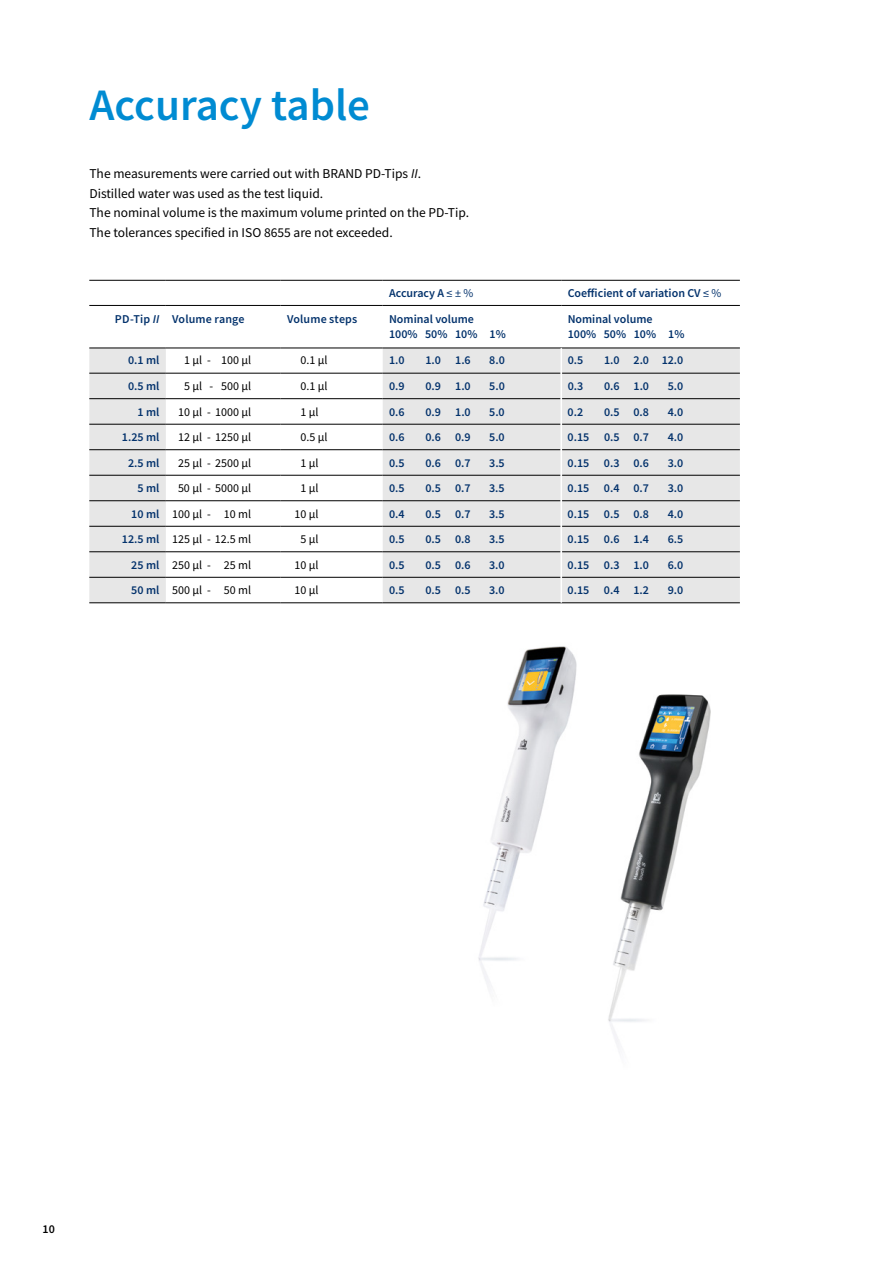
<style>
.page{position:relative;width:893px;height:1263px;background:#fff}
.page>*{position:absolute;margin:0;border:0;box-sizing:border-box;transform-origin:0 0}
.t1{font:600 45px "Source Sans Pro";color:#008bd2}
.t2{font:13.5px/19.5px "Source Sans Pro";color:#000}
.t3{font:600 12px/15px "Source Sans Pro";color:#03326c}
.t4{font:12px "Source Sans Pro";color:#000}
.t5{font:600 12px "Source Sans Pro";color:#000}
.s1{font-style:italic}
.s2{font-weight:400}
.s3{font-weight:600;color:#03326c}
</style>
<div class="page">
<img style="left:608px;top:694px;width:103px;height:350px">
<img style="left:478px;top:646px;width:99px;height:338px">
<svg style="left:89px;top:304px;width:651px;height:44px"></svg>
<svg style="left:89px;top:349px;width:651px;height:253px;fill:#e7e7e7"></svg>
<hr style="left:89px;top:398px;width:77px;height:1px;background:#000">
<hr style="left:166px;top:398px;width:115px;height:1px;background:#000">
<hr style="left:281px;top:398px;width:102px;height:1px;background:#000">
<hr style="left:383px;top:398px;width:178px;height:1px;background:#000">
<hr style="left:562px;top:398px;width:178px;height:1px;background:#000">
<hr style="left:89px;top:424px;width:77px;height:1px;background:#000">
<hr style="left:166px;top:424px;width:115px;height:1px;background:#000">
<hr style="left:281px;top:424px;width:102px;height:1px;background:#000">
<hr style="left:383px;top:424px;width:178px;height:1px;background:#000">
<hr style="left:562px;top:424px;width:178px;height:1px;background:#000">
<hr style="left:89px;top:449px;width:77px;height:1px;background:#000">
<hr style="left:166px;top:449px;width:115px;height:1px;background:#000">
<hr style="left:281px;top:449px;width:102px;height:1px;background:#000">
<hr style="left:383px;top:449px;width:178px;height:1px;background:#000">
<hr style="left:562px;top:449px;width:178px;height:1px;background:#000">
<hr style="left:89px;top:475px;width:77px;height:1px;background:#000">
<hr style="left:166px;top:475px;width:115px;height:1px;background:#000">
<hr style="left:281px;top:475px;width:102px;height:1px;background:#000">
<hr style="left:383px;top:475px;width:178px;height:1px;background:#000">
<hr style="left:562px;top:475px;width:178px;height:1px;background:#000">
<hr style="left:89px;top:551px;width:77px;height:1px;background:#000">
<hr style="left:89px;top:577px;width:77px;height:1px;background:#000">
<hr style="left:89px;top:373px;width:77px;height:1px;background:#000">
<hr style="left:166px;top:373px;width:115px;height:1px;background:#000">
<hr style="left:281px;top:373px;width:102px;height:1px;background:#000">
<hr style="left:383px;top:373px;width:178px;height:1px;background:#000">
<hr style="left:562px;top:373px;width:178px;height:1px;background:#000">
<hr style="left:89px;top:500px;width:77px;height:1px;background:#000">
<hr style="left:89px;top:526px;width:77px;height:1px;background:#000">
<hr style="left:89px;top:280px;width:77px;height:1px;background:#000">
<hr style="left:166px;top:280px;width:115px;height:1px;background:#000">
<hr style="left:281px;top:280px;width:102px;height:1px;background:#000">
<hr style="left:383px;top:280px;width:178px;height:1px;background:#000">
<hr style="left:561px;top:280px;width:179px;height:1px;background:#000">
<hr style="left:89px;top:305px;width:77px;height:1px;background:#000">
<hr style="left:166px;top:305px;width:115px;height:1px;background:#000">
<hr style="left:281px;top:305px;width:102px;height:1px;background:#000">
<hr style="left:383px;top:305px;width:178px;height:1px;background:#000">
<hr style="left:561px;top:305px;width:179px;height:1px;background:#000">
<hr style="left:89px;top:348px;width:77px;height:1px;background:#000">
<hr style="left:166px;top:348px;width:115px;height:1px;background:#000">
<hr style="left:281px;top:348px;width:102px;height:1px;background:#000">
<hr style="left:383px;top:348px;width:178px;height:1px;background:#000">
<hr style="left:561px;top:348px;width:179px;height:1px;background:#000">
<hr style="left:383px;top:500px;width:178px;height:1px;background:#000">
<hr style="left:562px;top:500px;width:178px;height:1px;background:#000">
<hr style="left:383px;top:526px;width:178px;height:1px;background:#000">
<hr style="left:562px;top:526px;width:178px;height:1px;background:#000">
<hr style="left:383px;top:551px;width:178px;height:1px;background:#000">
<hr style="left:562px;top:551px;width:178px;height:1px;background:#000">
<hr style="left:383px;top:577px;width:178px;height:1px;background:#000">
<hr style="left:562px;top:577px;width:178px;height:1px;background:#000">
<hr style="left:166px;top:500px;width:115px;height:1px;background:#000">
<hr style="left:281px;top:500px;width:102px;height:1px;background:#000">
<hr style="left:166px;top:526px;width:115px;height:1px;background:#000">
<hr style="left:281px;top:526px;width:102px;height:1px;background:#000">
<hr style="left:166px;top:551px;width:115px;height:1px;background:#000">
<hr style="left:281px;top:551px;width:102px;height:1px;background:#000">
<hr style="left:166px;top:577px;width:115px;height:1px;background:#000">
<hr style="left:281px;top:577px;width:102px;height:1px;background:#000">
<hr style="left:89px;top:602px;width:77px;height:1px;background:#000">
<hr style="left:166px;top:602px;width:115px;height:1px;background:#000">
<hr style="left:281px;top:602px;width:102px;height:1px;background:#000">
<hr style="left:383px;top:602px;width:178px;height:1px;background:#000">
<hr style="left:561px;top:602px;width:179px;height:1px;background:#000">
<svg style="left:561px;top:348px;width:1px;height:255px"></svg>
<h1 class="t1" style="left:89px;top:75px;width:282px">Accuracy table</h1>
<p class="t2" style="left:89px;top:164px;width:381px">The measurements were carried out with BRAND PD-Tips <span class="s1">II</span>.<br>Distilled water was used as the test liquid.<br>The nominal volume is the maximum volume printed on the PD-Tip.<br>The tolerances specified in ISO 8655 are not exceeded.</p>
<p class="t3" style="left:389px;top:286px;width:86px">Accuracy A <span class="s2">≤ ± %</span></p>
<p class="t3" style="left:568px;top:286px;width:155px">Coefficient of variation CV <span class="s2">≤ %</span></p>
<p class="t3" style="left:115px;top:311px;width:131px">PD-Tip <span class="s1">II</span> Volume range</p>
<p class="t3" style="left:287px;top:311px;width:72px">Volume steps</p>
<p class="t3" style="left:389px;top:311px;width:118px">Nominal volume<br>100% 50% 10% 1%</p>
<p class="t3" style="left:568px;top:311px;width:118px">Nominal volume<br>100% 50% 10% 1%</p>
<p class="t3" style="left:128px;top:353px;width:33px">0.1 ml</p>
<p class="t4" style="left:184px;top:353px;width:69px">1 µl - 100 µl</p>
<p class="t4" style="left:301px;top:353px;width:29px">0.1 µl</p>
<p class="t3" style="left:389px;top:353px;width:17px">1.0</p>
<p class="t3" style="left:425px;top:353px;width:47px">1.0 1.6</p>
<p class="t3" style="left:489px;top:353px;width:17px">8.0</p>
<p class="t3" style="left:568px;top:353px;width:17px">0.5</p>
<p class="t3" style="left:604px;top:353px;width:81px">1.0 2.0 12.0</p>
<p class="t3" style="left:128px;top:378px;width:33px">0.5 ml</p>
<p class="t4" style="left:184px;top:378px;width:69px">5 µl - 500 µl</p>
<p class="t4" style="left:301px;top:378px;width:29px">0.1 µl</p>
<p class="t3" style="left:389px;top:378px;width:17px">0.9</p>
<p class="t3" style="left:425px;top:378px;width:47px">0.9 1.0</p>
<p class="t3" style="left:489px;top:378px;width:17px">5.0</p>
<p class="t3" style="left:568px;top:378px;width:17px">0.3</p>
<p class="t3" style="left:604px;top:378px;width:47px">0.6 1.0</p>
<p class="t3" style="left:668px;top:378px;width:17px">5.0</p>
<p class="t3" style="left:137px;top:404px;width:23px">1 ml</p>
<p class="t4" style="left:178px;top:404px;width:75px">10 µl - 1000 µl</p>
<p class="t4" style="left:301px;top:404px;width:20px">1 µl</p>
<p class="t3" style="left:389px;top:404px;width:17px">0.6</p>
<p class="t3" style="left:425px;top:404px;width:47px">0.9 1.0</p>
<p class="t3" style="left:489px;top:404px;width:17px">5.0</p>
<p class="t3" style="left:568px;top:404px;width:17px">0.2</p>
<p class="t3" style="left:604px;top:404px;width:47px">0.5 0.8</p>
<p class="t3" style="left:668px;top:404px;width:17px">4.0</p>
<p class="t3" style="left:122px;top:429px;width:39px">1.25 ml</p>
<p class="t4" style="left:178px;top:429px;width:75px">12 µl - 1250 µl</p>
<p class="t4" style="left:300px;top:429px;width:29px">0.5 µl</p>
<p class="t3" style="left:389px;top:429px;width:17px">0.6</p>
<p class="t3" style="left:425px;top:429px;width:47px">0.6 0.9</p>
<p class="t3" style="left:489px;top:429px;width:17px">5.0</p>
<p class="t3" style="left:568px;top:429px;width:83px">0.15 0.5 0.7</p>
<p class="t3" style="left:668px;top:429px;width:17px">4.0</p>
<p class="t3" style="left:128px;top:455px;width:33px">2.5 ml</p>
<p class="t4" style="left:178px;top:455px;width:75px">25 µl - 2500 µl</p>
<p class="t4" style="left:300px;top:455px;width:20px">1 µl</p>
<p class="t3" style="left:389px;top:455px;width:17px">0.5</p>
<p class="t3" style="left:425px;top:455px;width:47px">0.6 0.7</p>
<p class="t3" style="left:489px;top:455px;width:17px">3.5</p>
<p class="t3" style="left:568px;top:455px;width:83px">0.15 0.3 0.6</p>
<p class="t3" style="left:668px;top:455px;width:17px">3.0</p>
<p class="t3" style="left:137px;top:480px;width:23px">5 ml</p>
<p class="t4" style="left:178px;top:480px;width:75px">50 µl - 5000 µl</p>
<p class="t4" style="left:300px;top:480px;width:20px">1 µl</p>
<p class="t3" style="left:389px;top:480px;width:17px">0.5</p>
<p class="t3" style="left:425px;top:480px;width:47px">0.5 0.7</p>
<p class="t3" style="left:489px;top:480px;width:17px">3.5</p>
<p class="t3" style="left:568px;top:480px;width:83px">0.15 0.4 0.7</p>
<p class="t3" style="left:668px;top:480px;width:17px">3.0</p>
<p class="t4" style="left:131px;top:506px;width:121px"><span class="s3">10 ml</span> 100 µl - 10 ml</p>
<p class="t4" style="left:295px;top:506px;width:26px">10 µl</p>
<p class="t3" style="left:389px;top:506px;width:17px">0.4</p>
<p class="t3" style="left:425px;top:506px;width:47px">0.5 0.7</p>
<p class="t3" style="left:489px;top:506px;width:17px">3.5</p>
<p class="t3" style="left:568px;top:506px;width:83px">0.15 0.5 0.8</p>
<p class="t3" style="left:668px;top:506px;width:17px">4.0</p>
<p class="t4" style="left:122px;top:531px;width:131px"><span class="s3">12.5 ml</span> 125 µl - 12.5 ml</p>
<p class="t4" style="left:300px;top:531px;width:20px">5 µl</p>
<p class="t3" style="left:389px;top:531px;width:17px">0.5</p>
<p class="t3" style="left:425px;top:531px;width:47px">0.5 0.8</p>
<p class="t3" style="left:489px;top:531px;width:17px">3.5</p>
<p class="t3" style="left:568px;top:531px;width:83px">0.15 0.6 1.4</p>
<p class="t3" style="left:668px;top:531px;width:17px">6.5</p>
<p class="t4" style="left:131px;top:557px;width:121px"><span class="s3">25 ml</span> 250 µl - 25 ml</p>
<p class="t4" style="left:295px;top:557px;width:26px">10 µl</p>
<p class="t3" style="left:389px;top:557px;width:17px">0.5</p>
<p class="t3" style="left:425px;top:557px;width:47px">0.5 0.6</p>
<p class="t3" style="left:489px;top:557px;width:17px">3.0</p>
<p class="t3" style="left:568px;top:557px;width:83px">0.15 0.3 1.0</p>
<p class="t3" style="left:668px;top:557px;width:17px">6.0</p>
<p class="t4" style="left:131px;top:582px;width:121px"><span class="s3">50 ml</span> 500 µl - 50 ml</p>
<p class="t4" style="left:295px;top:582px;width:26px">10 µl</p>
<p class="t3" style="left:389px;top:582px;width:17px">0.5</p>
<p class="t3" style="left:425px;top:582px;width:47px">0.5 0.5</p>
<p class="t3" style="left:489px;top:582px;width:17px">3.0</p>
<p class="t3" style="left:568px;top:582px;width:83px">0.15 0.4 1.2</p>
<p class="t3" style="left:668px;top:582px;width:17px">9.0</p>
<p class="t5" style="left:43px;top:1221px;width:14px">10</p>
</div>
